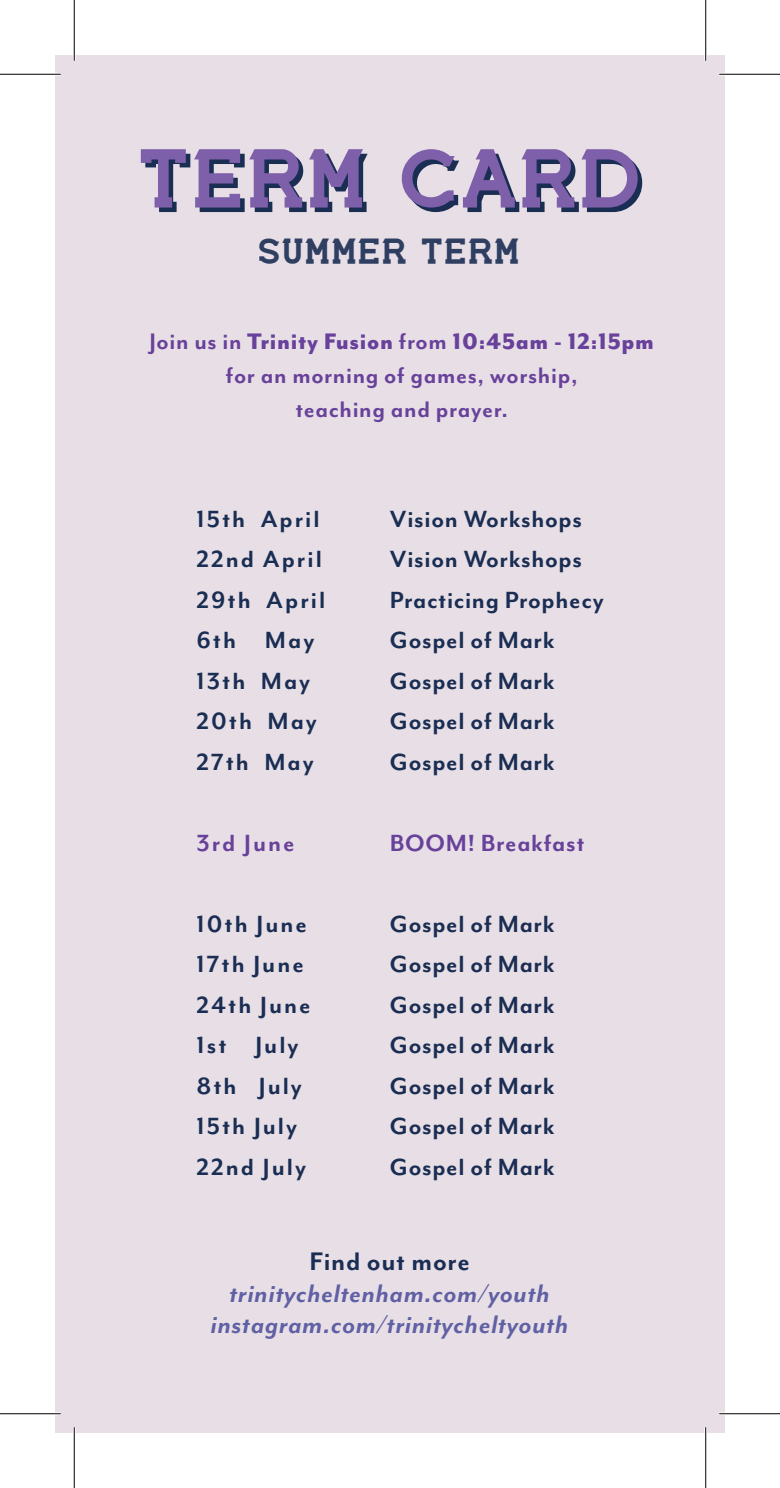
<style>
.page{position:relative;width:780px;height:1488px;background:#fff}
.page>*{position:absolute;margin:0;border:0;box-sizing:border-box;transform-origin:0 0}
.t1{font:700 78.08px "Cabal";color:#1a2d53}
.t2{font:700 33.75px "Cabal";letter-spacing:.005em;color:#1a2d53}
.t3{font:italic 700 29.25px/31.5px "Mr Eaves Mod OT";letter-spacing:.025em;color:#6060a4;text-align:center}
.t4{font:700 29.25px "Mr Eaves Mod OT";letter-spacing:.025em;color:#1a2d53}
.t5{font:700 27px/40.5px "Mr Eaves Mod OT";letter-spacing:.025em;color:#1a2d53}
.t6{font:700 27px/40.5px "Mr Eaves Mod OT";letter-spacing:.075em;color:#1a2d53}
.t7{font:700 27px "Mr Eaves Mod OT";letter-spacing:.025em;color:#68419a}
.t8{font:700 25.88px/33.8px "Mr Eaves Mod OT";letter-spacing:.025em;color:#68419a;text-align:center}
.s1{font-weight:800}
</style>
<div class="page">
<div style="left:55px;top:55px;width:670px;height:1378px;background:#e8dfe6"></div>
<hr style="left:0;top:73px;width:61px;height:3px;background:#fff">
<hr style="left:719px;top:73px;width:61px;height:3px;background:#fff">
<hr style="left:0;top:1412px;width:61px;height:3px;background:#fff">
<hr style="left:719px;top:1412px;width:61px;height:3px;background:#fff">
<hr style="left:73px;top:0;width:3px;height:61px;background:#fff">
<hr style="left:73px;top:1427px;width:3px;height:61px;background:#fff">
<hr style="left:704px;top:0;width:3px;height:61px;background:#fff">
<hr style="left:704px;top:1427px;width:3px;height:61px;background:#fff">
<hr style="left:0;top:74px;width:61px;height:1px;background:#000">
<hr style="left:719px;top:74px;width:61px;height:1px;background:#000">
<hr style="left:0;top:1413px;width:61px;height:1px;background:#000">
<hr style="left:719px;top:1413px;width:61px;height:1px;background:#000">
<hr style="left:74px;top:0;width:1px;height:61px;background:#000">
<hr style="left:74px;top:1427px;width:1px;height:61px;background:#000">
<hr style="left:705px;top:0;width:1px;height:61px;background:#000">
<hr style="left:705px;top:1427px;width:1px;height:61px;background:#000">
<h1 class="t1" style="left:142px;top:136px;width:506px">TERM CARD</h1>
<p class="t2" style="left:257px;top:231px;width:264px">SUMMER TERM</p>
<p class="t8" style="left:149px;top:325px;width:506px">Join us in <span class="s1">Trinity Fusion</span> from <span class="s1">10:45am - 12:15pm </span>for an morning of games, worship,<br>teaching and prayer.</p>
<p class="t6" style="left:196px;top:499px;width:130px">15th April<br>22nd April<br>29th April<br>6th May<br>13th May<br>20th May<br>27th May</p>
<p class="t7" style="left:196px;top:828px;width:100px">3rd June</p>
<p class="t6" style="left:196px;top:904px;width:116px">10th June<br>17th June<br>24th June<br>1st July<br>8th July<br>15th July<br>22nd July</p>
<p class="t5" style="left:390px;top:499px;width:215px">Vision Workshops<br>Vision Workshops<br>Practicing Prophecy<br>Gospel of Mark<br>Gospel of Mark<br>Gospel of Mark<br>Gospel of Mark</p>
<p class="t7" style="left:390px;top:828px;width:196px">BOOM! Breakfast</p>
<p class="t5" style="left:390px;top:904px;width:166px;text-align:justify">Gospel of Mark Gospel of Mark Gospel of Mark Gospel of Mark Gospel of Mark Gospel of Mark Gospel of Mark</p>
<p class="t4" style="left:309px;top:1246px;width:162px">Find out more</p>
<p class="t3" style="left:211px;top:1278px;width:359px">trinitycheltenham.com/youth instagram.com/trinitycheltyouth</p>
</div>
